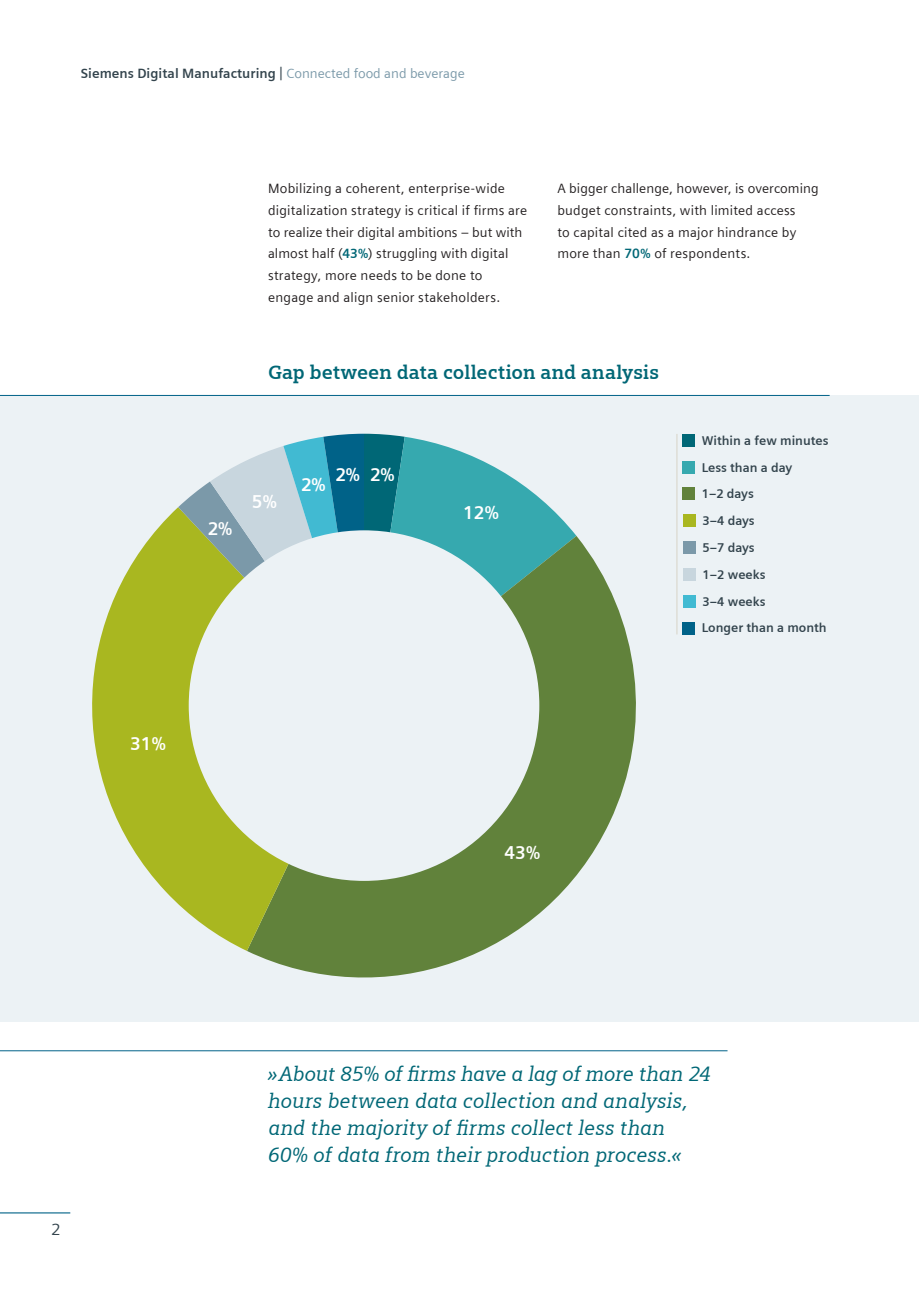
<style>
.page{position:relative;width:919px;height:1289px;background:#fff}
.page>*{position:absolute;margin:0;border:0;box-sizing:border-box;transform-origin:0 0}
.t1{font:italic 21px/27px "Siemens Slab";letter-spacing:-.005em;color:#006776}
.t2{font:700 19.5px "Siemens Slab";letter-spacing:.005em;color:#006776}
.t3{font:700 18.75px "Siemens Sans";color:#fff}
.t4{font:16.5px "Siemens Slab";color:#33444d}
.t5{font:13.5px/21.8px "Siemens Sans";letter-spacing:.015em;color:#231f20}
.t6{font:700 13.5px "Siemens Sans";color:#33444d}
.t7{font:700 12.75px/26.8px "Siemens Sans";color:#33444d}
.s1{font-weight:400;font-size:14.85px}
.s2{font-weight:400;color:#7b99a9}
.s3{font-weight:700;color:#006776}
</style>
<div class="page">
<div style="left:0;top:395px;width:918px;height:627px;background:#ecf2f5"></div>
<hr style="left:0;top:1212px;width:70px;height:1px;background:#006288">
<div style="left:682px;top:434px;width:13px;height:13px;background:#006776"></div>
<div style="left:682px;top:460px;width:13px;height:13px;background:#36a9af"></div>
<div style="left:682px;top:487px;width:13px;height:13px;background:#61823b"></div>
<div style="left:683px;top:514px;width:13px;height:13px;background:#a9b720"></div>
<div style="left:683px;top:541px;width:13px;height:13px;background:#7b99a9"></div>
<div style="left:683px;top:568px;width:13px;height:13px;background:#c8d6de"></div>
<div style="left:683px;top:594px;width:13px;height:13px;background:#41bad2"></div>
<svg style="left:405px;top:437px;width:171px;height:99px;fill:#36a9af"></svg>
<svg style="left:247px;top:536px;width:389px;height:441px;fill:#61823b"></svg>
<svg style="left:92px;top:507px;width:272px;height:443px;fill:#a9b720"></svg>
<svg style="left:178px;top:434px;width:227px;height:271px;background:#82b1a0"></svg>
<hr style="left:0;top:395px;width:829px;height:1px;background:#006288">
<div style="left:189px;top:530px;width:350px;height:350px;background:#ecf2f5;border-radius:50%"></div>
<hr style="left:676px;top:434px;width:1px;height:200px;background:#deddd6">
<hr style="left:0;top:1050px;width:727px;height:1px;background:#006288">
<div style="left:682px;top:621px;width:13px;height:13px;background:#006288"></div>
<p class="t6" style="left:81px;top:65px;width:385px">Siemens Digital Manufacturing <span class="s1">|</span> <span class="s2">Connected food and beverage</span></p>
<p class="t5" style="left:268px;top:178px;width:260px">Mobilizing a coherent, enterprise-wide digitalization strategy is critical if firms are to realize their digital ambitions – but with almost half (<span class="s3">43%</span>) struggling with digital strategy, more needs to be done to engage and align senior stakeholders.</p>
<p class="t5" style="left:557px;top:178px;width:263px">A bigger challenge, however, is overcoming budget constraints, with limited access<br>to capital cited as a major hindrance by more than <span class="s3">70%</span> of respondents.</p>
<h2 class="t2" style="left:268px;top:360px;width:392px">Gap between data collection and analysis</h2>
<h3 class="t3" style="left:208px;top:517px;width:26px">2%</h3>
<h3 class="t3" style="left:252px;top:491px;width:26px">5%</h3>
<h3 class="t3" style="left:301px;top:473px;width:26px">2%</h3>
<h3 class="t3" style="left:335px;top:464px;width:60px">2% 2%</h3>
<h3 class="t3" style="left:463px;top:501px;width:37px">12%</h3>
<h3 class="t3" style="left:130px;top:733px;width:37px">31%</h3>
<h3 class="t3" style="left:504px;top:841px;width:37px">43%</h3>
<p class="t7" style="left:701px;top:427px;width:128px">Within a few minutes<br>Less than a day<br>1–2 days<br>3–4 days<br>5–7 days<br>1–2 weeks<br>3–4 weeks</p>
<p class="t7" style="left:701px;top:614px;width:126px">Longer than a month</p>
<p class="t4" style="left:51px;top:1218px;width:11px">2</p>
<h1 class="t1" style="left:267px;top:1060px;width:445px">»About 85% of firms have a lag of more than 24 hours between data collection and analysis, and the majority of firms collect less than<br>60% of data from their production process.«</h1>
</div>
